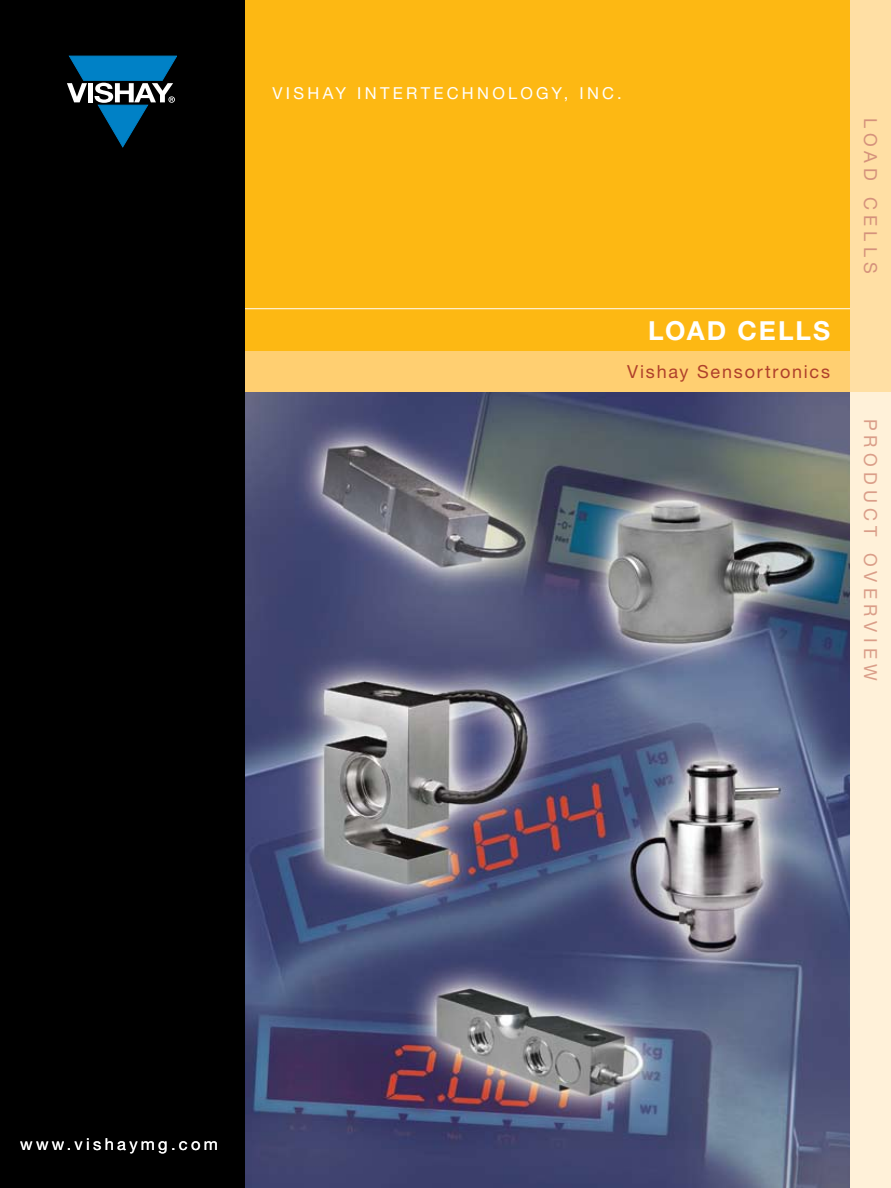
<style>
.page{position:relative;width:891px;height:1188px;background:#fff}
.page>*{position:absolute;margin:0;border:0;box-sizing:border-box;transform-origin:0 0}
.t1{font:700 26.25px "Helvetica Neue LT Std";color:#fff}
.t2{font:18px "Helvetica Neue LT Std";letter-spacing:.1em;color:#af402b}
.t3{font:18px "Helvetica Neue LT Std";color:#da9e89}
.t4{font:18px "Helvetica Neue LT Std";color:#d5927c}
.t5{font:16.5px "Helvetica Neue LT Std";letter-spacing:.2em;color:#fff}
</style>
<div class="page">
<div style="left:245px;top:0;width:646px;height:1188px;background:#fdb813"></div>
<img style="left:245px;top:392px;width:605px;height:796px">
<hr style="left:243px;top:308px;width:609px;height:1px;background:#fff">
<div style="left:850px;top:392px;width:41px;height:796px;background:#fff1d9"></div>
<div style="left:243px;top:351px;width:607px;height:41px;background:#ffcf71"></div>
<div style="left:850px;top:0;width:41px;height:392px;background:#ffdfa4"></div>
<div style="left:0;top:0;width:245px;height:1188px;background:#000"></div>
<svg style="left:67px;top:56px;width:110px;height:91px"></svg>
<p class="t5" style="left:272px;top:83px;width:27px">VISHAY</p>
<p class="t5" style="left:357px;top:83px;width:150px">I NTERTECH NOLOGY</p>
<p class="t5" style="left:564px;top:83px;width:60px">, INC.</p>
<h1 class="t1" style="left:648px;top:315px;width:38px">LOAD</h1>
<h1 class="t1" style="left:738px;top:315px;width:94px">CELLS</h1>
<p class="t2" style="left:627px;top:360px;width:204px">Vishay Sensortronics</p>
<p class="t4" style="left:881px;top:118px;width:155px;rotate:90deg">LOAD CELLS</p>
<p class="t3" style="left:881px;top:418px;width:262px;rotate:90deg">product Overview</p>
<p class="t5" style="left:20px;top:1134px;width:199px">www.vishaymg.com</p>
</div>
